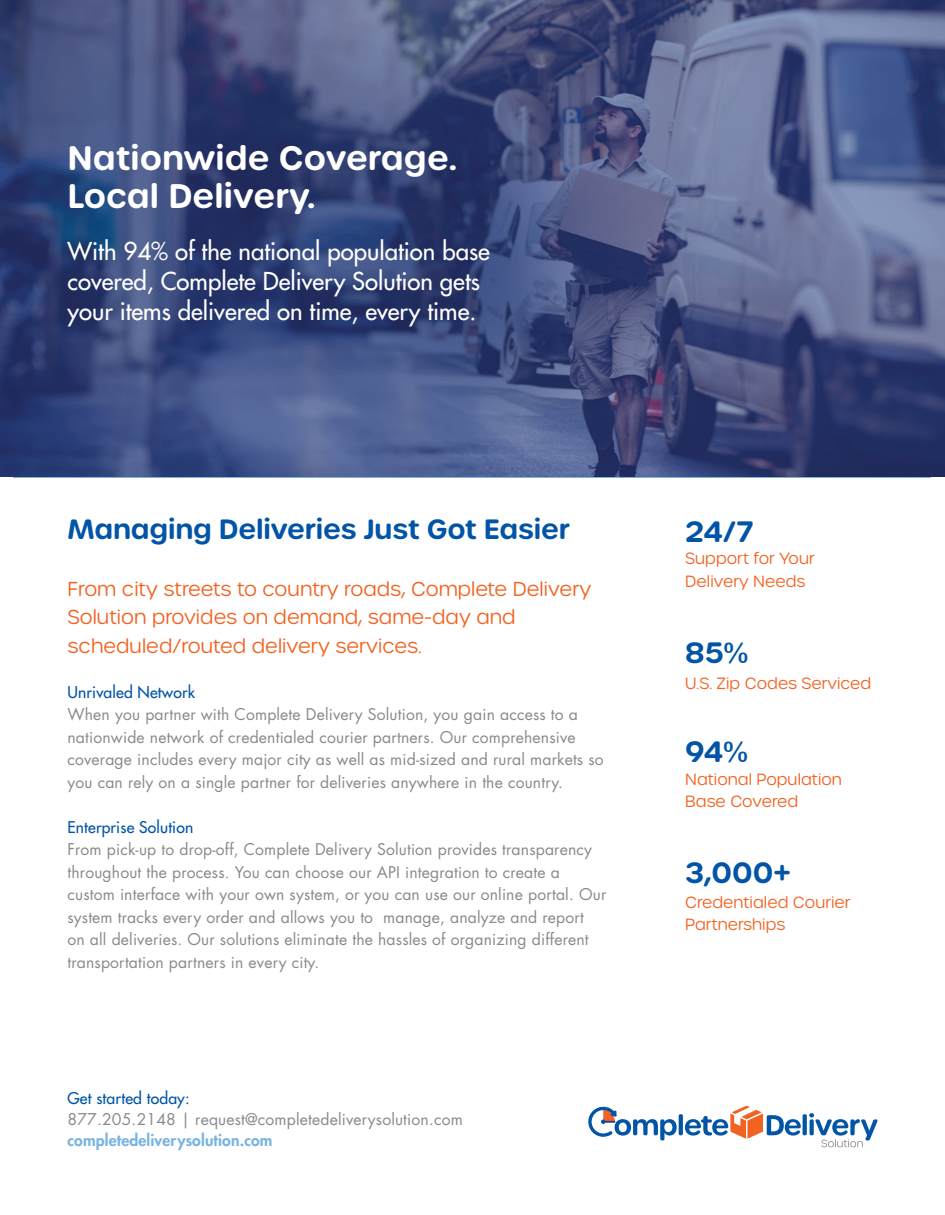
<style>
.page{position:relative;width:945px;height:1215px;background:#fff}
.page>*{position:absolute;margin:0;border:0;box-sizing:border-box;transform-origin:0 0}
.t1{font:600 33px "Urbane Rounded";color:#fff}
.t2{font:600 28.5px "Urbane Rounded";color:#0154a6}
.t3{font:600 27px "Urbane Rounded";letter-spacing:-.01em;color:#0154a6}
.t4{font:500 24px/30px "Futura Std";color:#fff}
.t5{font:300 19.5px/28.5px "Urbane Rounded";color:#f26221}
.t6{font:15.75px/22.5px "Futura Std";letter-spacing:.01em;color:#87898d}
.t7{font:300 15.75px/22.5px "Urbane Rounded";color:#f26221}
.t8{font:500 15.75px "Futura Std";letter-spacing:.01em;color:#0154a6}
.t9{font:800 15.75px "Futura Std";letter-spacing:.01em;color:#78b3e1}
.s1{font-family:"Arial Rounded MT Bold";font-weight:400}
</style>
<div class="page">
<svg style="left:14px;top:476px;width:918px;height:1px"></svg>
<svg style="left:588px;top:1107px;width:89px;height:33px"></svg>
<svg style="left:679px;top:1114px;width:4px;height:21px"></svg>
<svg style="left:685px;top:1106px;width:116px;height:33px"></svg>
<svg style="left:803px;top:1114px;width:4px;height:21px"></svg>
<svg style="left:809px;top:1113px;width:69px;height:34px"></svg>
<img style="left:0;top:0;width:945px;height:476px">
<p class="t1" style="left:68px;top:136px;width:391px">Nationwide Coverage.</p>
<p class="t1" style="left:68px;top:174px;width:250px">Local Delivery.</p>
<p class="t4" style="left:68px;top:237px;width:424px">With 94% of the national population base covered, Complete Delivery Solution gets your items delivered on time, every time.</p>
<p class="t3" style="left:68px;top:511px;width:504px">Managing Deliveries Just Got Easier</p>
<p class="t5" style="left:68px;top:575px;width:525px">From city streets to country roads, Complete Delivery<br>Solution provides on demand, same-day and scheduled/routed delivery services.</p>
<p class="t8" style="left:68px;top:682px;width:129px">Unrivaled Network</p>
<p class="t6" style="left:68px;top:703px;width:538px">When you partner with Complete Delivery Solution, you gain access to a nationwide network of credentialed courier partners. Our comprehensive coverage includes every major city as well as mid-sized and rural markets so you can rely on a single partner for deliveries anywhere in the country.</p>
<p class="t8" style="left:68px;top:817px;width:127px">Enterprise Solution</p>
<p class="t6" style="left:68px;top:838px;width:540px">From pick-up to drop-off, Complete Delivery Solution provides transparency throughout the process. You can choose our API integration to create a custom interface with your own system, or you can use our online portal. Our system tracks every order and allows you to manage, analyze and report<br>on all deliveries. Our solutions eliminate the hassles of organizing different transportation partners in every city.</p>
<p class="t8" style="left:68px;top:1089px;width:124px">Get started today:</p>
<p class="t6" style="left:68px;top:1108px;width:397px">877.205.2148 | request@completedeliverysolution.com</p>
<p class="t9" style="left:68px;top:1131px;width:207px">completedeliverysolution.com</p>
<p class="t2" style="left:685px;top:513px;width:70px">24/7</p>
<p class="t7" style="left:685px;top:548px;width:131px">Support for Your<br>Delivery Needs</p>
<p class="t2" style="left:685px;top:633px;width:64px">85<span class="s1">%</span></p>
<p class="t7" style="left:685px;top:672px;width:188px">U.S. Zip Codes Serviced</p>
<p class="t2" style="left:685px;top:733px;width:64px">94<span class="s1">%</span></p>
<p class="t7" style="left:685px;top:768px;width:158px">National Population<br>Base Covered</p>
<p class="t2" style="left:685px;top:854px;width:107px">3,000+</p>
<p class="t7" style="left:685px;top:891px;width:167px">Credentialed Courier<br>Partnerships</p>
</div>
